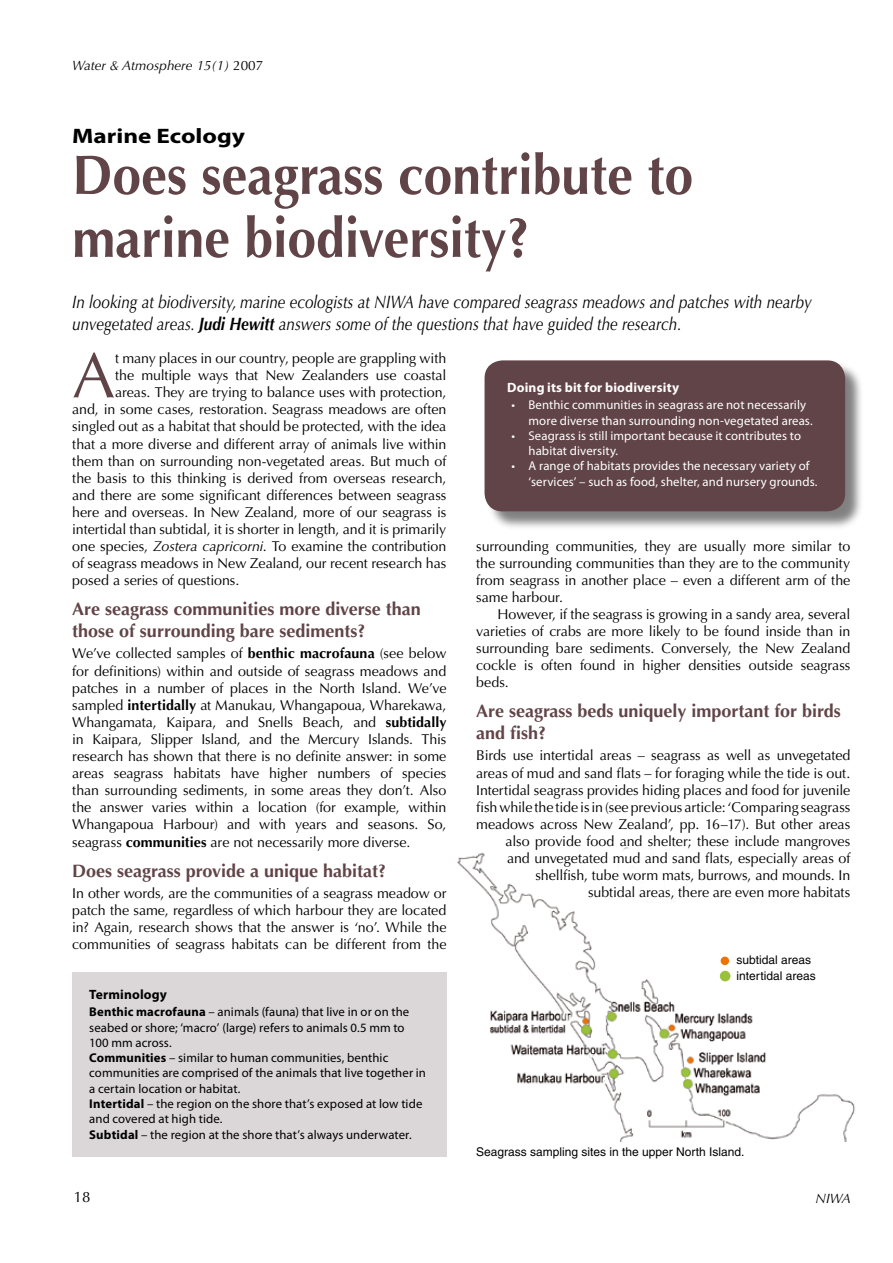
<style>
.page{position:relative;width:893px;height:1263px;background:#fff}
.page>*{position:absolute;margin:0;border:0;box-sizing:border-box;transform-origin:0 0}
.t1{font:64.2px "Optima LT Std";color:#614447}
.t2{font:700 55.5px/63px "Optima LT Std";color:#614447;scale:.93 1}
.t3{font:700 21px "Myriad Pro";color:#000;scale:1.2 1}
.t4{font:italic 18px/21.6px "Optima LT Std";color:#000;scale:.85 1}
.t5{font:700 18px/21.6px "Optima LT Std";color:#614447}
.t6{font:15px "Optima LT Std";color:#000}
.t7{font:14.25px/17.1px "Optima LT Std";letter-spacing:-.005em;color:#000;text-align:justify}
.t8{font:italic 13.5px "Optima LT Std";color:#000}
.t9{font:700 13.5px "Myriad Pro";letter-spacing:.01em;color:#fff}
.t10{font:700 13.5px "Myriad Pro";letter-spacing:.01em;color:#000}
.t11{font:12.75px/15.3px "Myriad Pro";letter-spacing:.005em;color:#000}
.t12{font:12.75px/15.3px "Myriad Pro";letter-spacing:.005em;color:#fff}
.t13{font:12px/15.6px "Helvetica";color:#000}
.s1{font-style:normal}
.s2{font-weight:700}
.s3{font-style:italic}
</style>
<div class="page">
<img style="left:446px;top:847px;width:409px;height:294px">
<div style="left:486px;top:362px;width:380px;height:168px;background:#000;opacity:.5"></div>
<div style="left:485px;top:360px;width:360px;height:151px;background:#614447;border-radius:18px"></div>
<div style="left:72px;top:972px;width:374px;height:185px;background:#dbd6d8"></div>
<div style="left:721px;top:956px;width:8px;height:9px;background:#ec7405;border-radius:50%"></div>
<div style="left:720px;top:971px;width:10px;height:10px;background:#9ac13a;border-radius:50%"></div>
<p class="t8" style="left:72px;top:58px;width:193px">Water &amp; Atmosphere 15(1) <span class="s1">2007</span></p>
<h3 class="t3" style="left:72px;top:124px;width:145px">Marine Ecology</h3>
<h2 class="t2" style="left:72px;top:144px;width:669px">Does seagrass contribute to marine biodiversity?</h2>
<p class="t4" style="left:72px;top:291px;width:871px">In looking at biodiversity, marine ecologists at NIWA have compared seagrass meadows and patches with nearby unvegetated areas. <span class="s2">Judi Hewitt</span> answers some of the questions that have guided the research.</p>
<h1 class="t1" style="left:72px;top:338px;width:44px">A</h1>
<p class="t7" style="left:115px;top:350px;width:333px">t many places in our country, people are grappling with</p>
<p class="t7" style="left:115px;top:367px;width:333px">the multiple ways that New Zealanders use coastal</p>
<p class="t7" style="left:115px;top:384px;width:333px">areas. They are trying to balance uses with protection,</p>
<p class="t7" style="left:72px;top:401px;width:376px">and, in some cases, restoration. Seagrass meadows are often</p>
<p class="t7" style="left:72px;top:418px;width:376px">singled out as a habitat that should be protected, with the idea</p>
<p class="t7" style="left:72px;top:435px;width:376px">that a more diverse and different array of animals live within</p>
<p class="t7" style="left:72px;top:452px;width:376px">them than on surrounding non-vegetated areas. But much of</p>
<p class="t7" style="left:72px;top:470px;width:376px">the basis to this thinking is derived from overseas research,</p>
<p class="t7" style="left:72px;top:487px;width:376px">and there are some significant differences between seagrass</p>
<p class="t7" style="left:72px;top:504px;width:376px">here and overseas. In New Zealand, more of our seagrass is</p>
<p class="t7" style="left:72px;top:521px;width:376px">intertidal than subtidal, it is shorter in length, and it is primarily</p>
<p class="t7" style="left:72px;top:538px;width:376px">one species, <span class="s3">Zostera capricorni</span>. To examine the contribution</p>
<p class="t7" style="left:72px;top:555px;width:376px">of seagrass meadows in New Zealand, our recent research has</p>
<p class="t7" style="left:72px;top:572px;width:169px">posed a series of questions.</p>
<p class="t5" style="left:72px;top:599px;width:350px">Are seagrass communities more diverse than those of surrounding bare sediments?</p>
<p class="t7" style="left:72px;top:645px;width:376px">We’ve collected samples of <span class="s2">benthic macrofauna</span> (see below for definitions) within and outside of seagrass meadows and patches in a number of places in the North Island. We’ve sampled <span class="s2">intertidally</span> at Manukau, Whangapoua, Wharekawa, Whangamata, Kaipara, and Snells Beach, and <span class="s2">subtidally </span>in Kaipara, Slipper Island, and the Mercury Islands. This research has shown that there is no definite answer: in some areas seagrass habitats have higher numbers of species than surrounding sediments, in some areas they don’t. Also the answer varies within a location (for example, within Whangapoua Harbour) and with years and seasons. So, seagrass <span class="s2">communities</span> are not necessarily more diverse.</p>
<p class="t5" style="left:72px;top:860px;width:315px">Does seagrass provide a unique habitat?</p>
<p class="t7" style="left:72px;top:885px;width:376px">In other words, are the communities of a seagrass meadow or patch the same, regardless of which harbour they are located in? Again, research shows that the answer is ‘no’. While the communities of seagrass habitats can be different from the</p>
<p class="t10" style="left:89px;top:987px;width:79px">Terminology</p>
<p class="t11" style="left:89px;top:1004px;width:338px"><span class="s2">Benthic macrofauna</span> – animals (fauna) that live in or on the seabed or shore; ‘macro’ (large) refers to animals 0.5 mm to 100 mm across.<br><span class="s2">Communities</span> – similar to human communities, benthic communities are comprised of the animals that live together in a certain location or habitat.<br><span class="s2">Intertidal</span> – the region on the shore that’s exposed at low tide and covered at high tide.<br><span class="s2">Subtidal</span> – the region at the shore that’s always underwater.</p>
<p class="t9" style="left:507px;top:380px;width:173px">Doing its bit for biodiversity</p>
<p class="t12" style="left:529px;top:397px;width:291px">Benthic communities in seagrass are not necessarily more diverse than surrounding non-vegetated areas.<br>Seagrass is still important because it contributes to habitat diversity.<br>A range of habitats provides the necessary variety of ‘services’ – such as food, shelter, and nursery grounds.</p>
<p class="t12" style="left:512px;top:397px;width:5px">•</p>
<p class="t12" style="left:512px;top:428px;width:5px">•</p>
<p class="t12" style="left:512px;top:459px;width:5px">•</p>
<p class="t7" style="left:476px;top:537px;width:376px">surrounding communities, they are usually more similar to the surrounding communities than they are to the community from seagrass in another place – even a different arm of the same harbour.</p>
<p class="t7" style="left:476px;top:606px;width:376px;text-indent:21px">However, if the seagrass is growing in a sandy area, several varieties of crabs are more likely to be found inside than in surrounding bare sediments. Conversely, the New Zealand cockle is often found in higher densities outside seagrass beds.</p>
<p class="t5" style="left:476px;top:701px;width:366px">Are seagrass beds uniquely important for birds and fish?</p>
<p class="t7" style="left:476px;top:747px;width:376px;text-align:right">Birds use intertidal areas – seagrass as well as unvegetated areas of mud and sand flats – for foraging while the tide is out.<br>Intertidal seagrass provides hiding places and food for juvenile fish while the tide is in (see previous article: ‘Comparing seagrass meadows across New Zealand’, pp. 16–17). But other areas also provide food and shelter; these include mangroves<br>and unvegetated mud and sand flats, especially areas of shellfish, tube worm mats, burrows, and mounds. In<br>subtidal areas, there are even more habitats</p>
<p class="t13" style="left:736px;top:952px;width:81px">subtidal areas intertidal areas</p>
<p class="t13" style="left:476px;top:1144px;width:270px">Seagrass sampling sites in the upper North Island.</p>
<p class="t6" style="left:74px;top:1188px;width:18px">18</p>
<p class="t8" style="left:815px;top:1190px;width:37px">NIWA</p>
</div>
